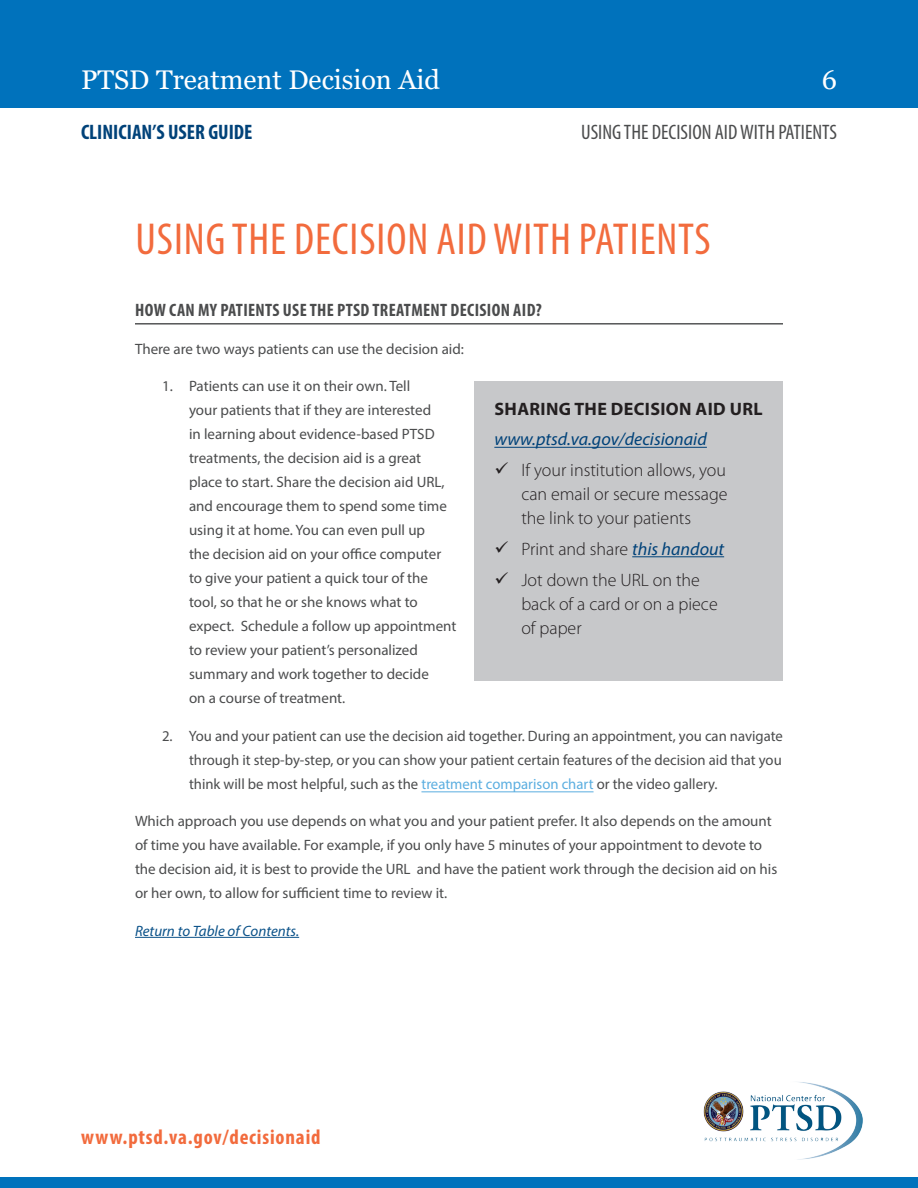
<style>
.page{position:relative;width:918px;height:1188px;background:#fff}
.page>*{position:absolute;margin:0;border:0;box-sizing:border-box;transform-origin:0 0}
.t1{font:condensed 45px "Myriad Pro";letter-spacing:.02em;color:#f26b3d}
.t2{font:27px "Georgia";color:#fff}
.t3{font:condensed 21px "Myriad Pro";color:#4b4c4d}
.t4{font:700 condensed 21px "Myriad Pro";letter-spacing:.04em;color:#f26b3d}
.t5{font:700 condensed 21px "Myriad Pro";color:#004279}
.t6{font:300 18px/24px "Myriad Pro";color:#231f20}
.t7{font:700 condensed 18px "Myriad Pro";letter-spacing:.02em;color:#4b4c4d}
.t8{font:italic 18px "Myriad Pro";color:#004279}
.t9{font:700 18px "Myriad Pro";letter-spacing:.02em;color:#231f20}
.t10{font:15px/24px "Myriad Pro";color:#4b4c4d}
.t11{font:italic 15px "Myriad Pro";color:#0b5289}
.s1{color:#5baee0}
.s2{font-weight:400;font-style:italic;color:#004279}
</style>
<div class="page">
<div style="left:0;top:0;width:918px;height:108px;background:#0072bc"></div>
<div style="left:0;top:1178px;width:918px;height:10px;background:#0072bc"></div>
<img style="left:703px;top:1082px;width:160px;height:78px">
<hr style="left:135px;top:323px;width:648px;height:2px;background:#4b4c4d">
<hr style="left:421px;top:791px;width:173px;height:1px;background:#5baee0">
<hr style="left:135px;top:937px;width:164px;height:1px;background:#0b5289">
<div style="left:474px;top:381px;width:309px;height:300px;background:#c7c8ca"></div>
<hr style="left:494px;top:447px;width:213px;height:1px;background:#004279">
<hr style="left:632px;top:556px;width:92px;height:1px;background:#004279">
<h2 class="t2" style="left:81px;top:64px;width:360px">PTSD Treatment Decision Aid</h2>
<h2 class="t2" style="left:822px;top:64px;width:17px">6</h2>
<h3 class="t5" style="left:81px;top:118px;width:173px">CLINICIAN’S USER GUIDE</h3>
<h3 class="t3" style="left:581px;top:119px;width:257px">USING THE DECISION AID WITH PATIENTS</h3>
<h1 class="t1" style="left:135px;top:212px;width:577px">USING THE DECISION AID WITH PATIENTS</h1>
<p class="t7" style="left:135px;top:299px;width:408px">HOW CAN MY PATIENTS USE THE PTSD TREATMENT DECISION AID?</p>
<p class="t10" style="left:135px;top:337px;width:330px">There are two ways patients can use the decision aid:</p>
<p class="t10" style="left:189px;top:374px;width:269px;text-indent:-27px">1. Patients can use it on their own. Tell<br>your patients that if they are interested<br>in learning about evidence-based PTSD treatments, the decision aid is a great place to start. Share the decision aid URL, and encourage them to spend some time using it at home. You can even pull up<br>the decision aid on your office computer to give your patient a quick tour of the tool, so that he or she knows what to expect. Schedule a follow up appointment to review your patient’s personalized summary and work together to decide<br>on a course of treatment.</p>
<p class="t10" style="left:189px;top:724px;width:595px;text-align:justify;text-indent:-27px">2. You and your patient can use the decision aid together. During an appointment, you can navigate through it step-by-step, or you can show your patient certain features of the decision aid that you think will be most helpful, such as the <span class="s1">treatment comparison chart</span> or the video gallery.</p>
<p class="t10" style="left:135px;top:809px;width:644px">Which approach you use depends on what you and your patient prefer. It also depends on the amount of time you have available. For example, if you only have 5 minutes of your appointment to devote to the decision aid, it is best to provide the URL and have the patient work through the decision aid on his or her own, to allow for sufficient time to review it.</p>
<p class="t9" style="left:495px;top:397px;width:270px">SHARING THE DECISION AID URL</p>
<p class="t8" style="left:494px;top:428px;width:214px">www.ptsd.va.gov/decisionaid</p>
<p class="t6" style="left:521px;top:459px;width:208px;text-align:justify">If your institution allows, you can email or secure message the link to your patients</p>
<p class="t6" style="left:521px;top:534px;width:204px;line-height:30.8px">Print and share <span class="s2">this handout<br></span>Jot down the URL on the</p>
<p class="t6" style="left:521px;top:592px;width:198px">back of a card or on a piece of paper</p>
<p class="t11" style="left:135px;top:922px;width:166px">Return to Table of Contents.</p>
<h3 class="t4" style="left:81px;top:1124px;width:241px">www.ptsd.va.gov/decisionaid</h3>
</div>
